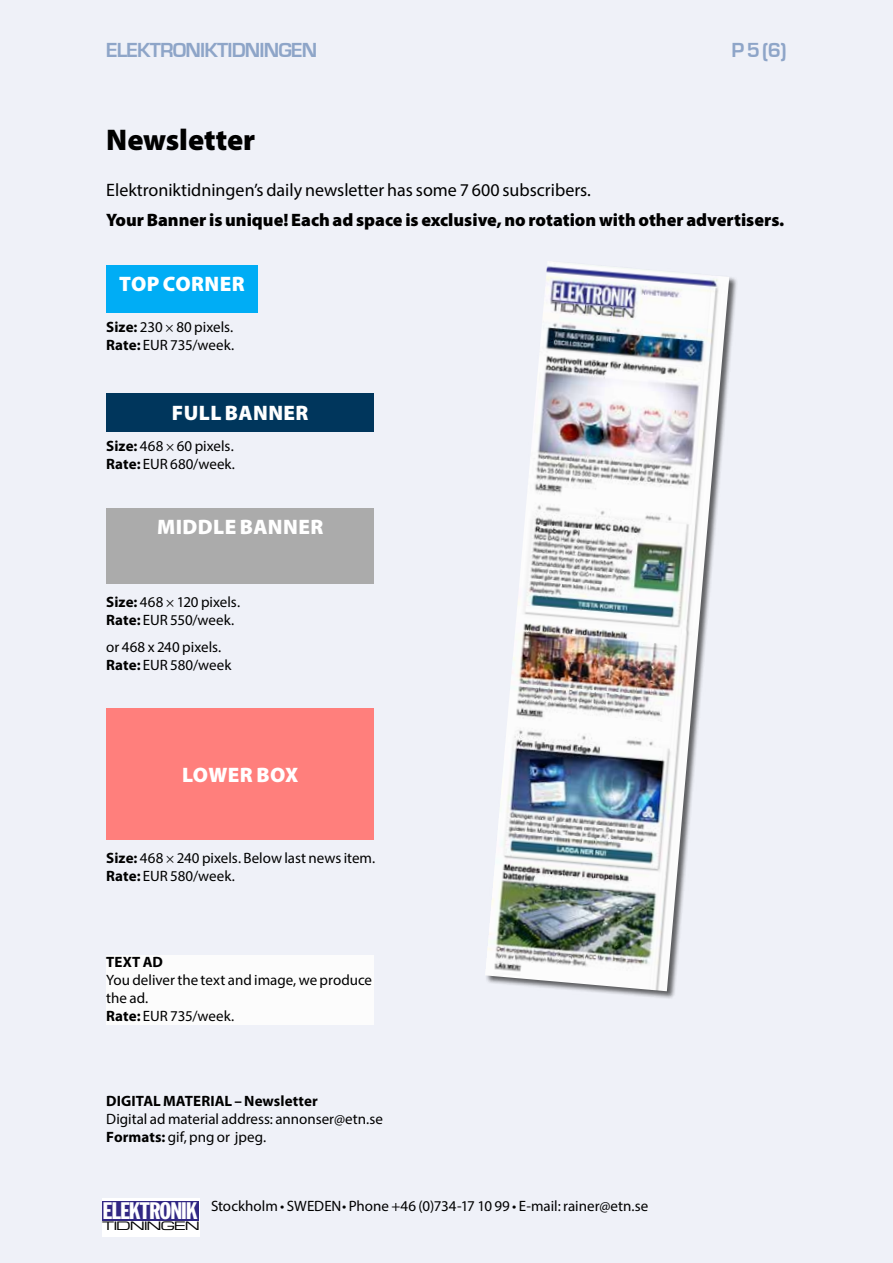
<style>
.page{position:relative;width:893px;height:1263px;background:#eff1f8}
.page>*{position:absolute;margin:0;border:0;box-sizing:border-box;transform-origin:0 0}
.t1{font:900 30px "Myriad Pro";color:#000}
.t2{font:23.55px "Franklin Gothic Extra Cond";color:#fff;scale:1.18 1}
.t3{font:900 21px "Myriad Pro";letter-spacing:.02em;color:#fff}
.t4{font:700 21px "Eurostile";letter-spacing:-.04em;color:#8ea5c8}
.t5{font:900 18px "Myriad Pro";color:#000}
.t6{font:18px "Myriad Pro";color:#000}
.t7{font:15px/18px "Myriad Pro";color:#000}
.t8{font:700 15px "Myriad Pro";letter-spacing:.005em;color:#000}
.t9{font:11.7px "Eurostile Extended Two";color:#000;scale:1.18 1}
.s1{font-weight:700}
.s2{font-family:"Minion Pro"}
</style>
<div class="page">
<div style="left:106px;top:393px;width:268px;height:39px;background:#00365c"></div>
<div style="left:106px;top:508px;width:268px;height:75px;background:#ababab"></div>
<div style="left:106px;top:708px;width:268px;height:132px;background:#ff7f7c"></div>
<div style="left:485px;top:261px;width:253px;height:739px;background:#000;opacity:.6"></div>
<img style="left:485px;top:261px;width:244px;height:730px">
<div style="left:106px;top:955px;width:268px;height:69px;background:#fcfcfc"></div>
<div style="left:106px;top:265px;width:152px;height:48px;background:#00adf5"></div>
<div style="left:102px;top:1198px;width:98px;height:38px;background:#fff"></div>
<div style="left:102px;top:1201px;width:97px;height:19px;background:#312783"></div>
<h3 class="t4" style="left:106px;top:38px;width:212px">ELEKTRONIKTIDNINGEN</h3>
<h3 class="t4" style="left:732px;top:38px;width:57px">P 5 (6)</h3>
<h1 class="t1" style="left:106px;top:123px;width:150px">Newsletter</h1>
<p class="t6" style="left:106px;top:179px;width:486px">Elektroniktidningen’s daily newsletter has some 7 600 subscribers.</p>
<p class="t5" style="left:106px;top:210px;width:680px">Your Banner is unique! Each ad space is exclusive, no rotation with other advertisers.</p>
<h3 class="t3" style="left:119px;top:272px;width:127px">TOP CORNER</h3>
<p class="t7" style="left:106px;top:318px;width:129px"><span class="s1">Size:</span> 230 <span class="s2">×</span> 80 pixels.<br><span class="s1">Rate:</span> EUR 735/week.</p>
<h3 class="t3" style="left:172px;top:401px;width:138px">FULL BANNER</h3>
<p class="t7" style="left:106px;top:437px;width:130px"><span class="s1">Size:</span> 468 <span class="s2">×</span> 60 pixels.<br><span class="s1">Rate:</span> EUR 680/week.</p>
<h3 class="t3" style="left:157px;top:515px;width:168px">MIDDLE BANNER</h3>
<p class="t7" style="left:106px;top:592px;width:135px"><span class="s1">Size:</span> 468 <span class="s2">×</span> 120 pixels.<br><span class="s1">Rate:</span> EUR 550/week.</p>
<p class="t7" style="left:106px;top:637px;width:127px">or 468 x 240 pixels.<br><span class="s1">Rate:</span> EUR 580/week</p>
<h3 class="t3" style="left:182px;top:763px;width:118px">LOWER BOX</h3>
<p class="t7" style="left:106px;top:848px;width:270px"><span class="s1">Size:</span> 468 <span class="s2">×</span> 240 pixels. Below last news item.<br><span class="s1">Rate:</span> EUR 580/week.</p>
<p class="t8" style="left:106px;top:952px;width:58px">TEXT AD</p>
<p class="t7" style="left:106px;top:970px;width:267px">You deliver the text and image, we produce the ad.<br><span class="s1">Rate:</span> EUR 735/week.</p>
<p class="t8" style="left:106px;top:1091px;width:213px">DIGITAL MATERIAL – Newsletter</p>
<p class="t7" style="left:106px;top:1110px;width:278px">Digital ad material address: annonser@etn.se<br><span class="s1">Formats:</span> gif, png or jpeg.</p>
<h2 class="t2" style="left:103px;top:1198px;width:82px">ELEKTRONIK</h2>
<p class="t9" style="left:102px;top:1217px;width:85px">TIDNINGEN</p>
<p class="t7" style="left:211px;top:1197px;width:439px">Stockholm • SWEDEN • Phone +46 (0)734-17 10 99 • E-mail: rainer@etn.se</p>
</div>
